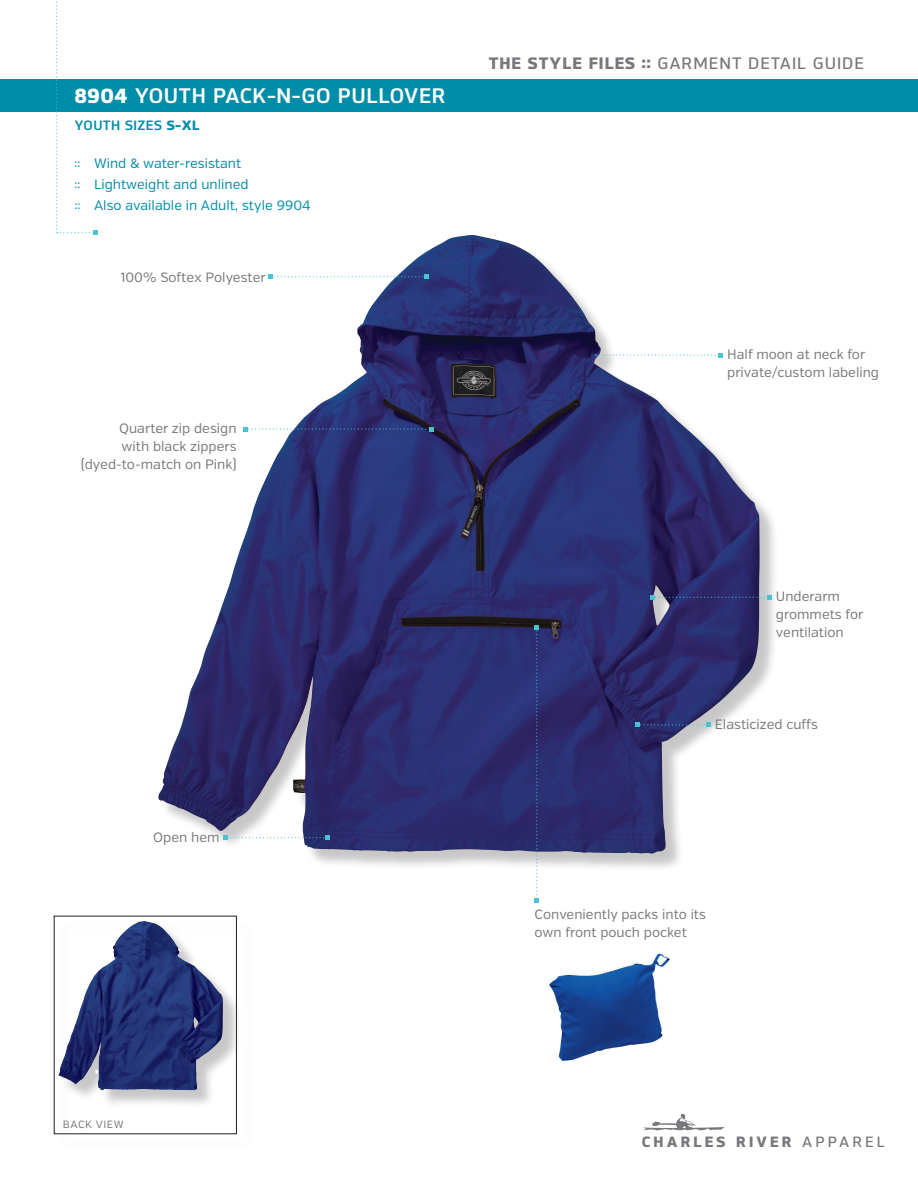
<style>
.page{position:relative;width:918px;height:1188px;background:#fff}
.page>*{position:absolute;margin:0;border:0;box-sizing:border-box;transform-origin:0 0}
.product_name{font:700 21px "Hackman";letter-spacing:.03em;color:#fff}
.product_name-black{font:600 16.5px "Hackman";letter-spacing:.06em;color:#76787b}
.product_name-2{font:800 14.85px "Hackman";letter-spacing:.21em;color:#76787b}
.Feature_Bullet_Point{font:13.5px/18px "Verb";color:#76787b}
.top_bullets{font:13.5px "Verb";color:#008da8}
.product_name-3{font:700 13.5px "Hackman";letter-spacing:.03em;color:#008da8}
.Feature_Bullet_Point-2{font:10.5px "Verb";letter-spacing:.05em;color:#76787b}
.s1{font-weight:800}
.s2{font-size:12px}
.s3{font-weight:600}
</style>
<div class="page">
<div style="left:161px;top:238px;width:617px;height:634px;background:#231f20;opacity:.25"></div>
<img style="left:158px;top:235px;width:314px;height:617px">
<div style="left:0;top:79px;width:918px;height:33px;background:#008da8"></div>
<svg style="left:56px;top:1px;width:41px;height:234px"></svg>
<svg style="left:243px;top:427px;width:191px;height:4px"></svg>
<svg style="left:223px;top:836px;width:106px;height:4px"></svg>
<svg style="left:269px;top:275px;width:160px;height:4px"></svg>
<svg style="left:596px;top:353px;width:127px;height:4px"></svg>
<svg style="left:535px;top:625px;width:4px;height:277px"></svg>
<svg style="left:635px;top:723px;width:75px;height:4px"></svg>
<div style="left:56px;top:918px;width:200px;height:235px;background:#231f20;opacity:.25"></div>
<img style="left:58px;top:921px;width:86px;height:174px">
<svg style="left:643px;top:1114px;width:82px;height:17px"></svg>
<svg style="left:650px;top:595px;width:121px;height:5px"></svg>
<img style="left:549px;top:953px;width:121px;height:108px">
<p class="product_name" style="left:75px;top:80px;width:373px"><span class="s1">8904</span> YOUTH PACK-N-GO PULLOVER</p>
<p class="product_name-3" style="left:75px;top:115px;width:126px">YOUTH SIZES <span class="s1">S-XL</span></p>
<p class="top_bullets" style="left:75px;top:155px;width:168px"><span class="s2">::</span> Wind &amp; water-resistant</p>
<p class="top_bullets" style="left:75px;top:176px;width:176px"><span class="s2">::</span> Lightweight and unlined</p>
<p class="top_bullets" style="left:75px;top:197px;width:238px"><span class="s2">::</span> Also available in Adult, style 9904</p>
<p class="Feature_Bullet_Point" style="left:120px;top:268px;width:147px">100% Softex Polyester</p>
<p class="Feature_Bullet_Point" style="left:81px;top:420px;width:157px;text-align:right">Quarter zip design<br>with black zippers (dyed-to-match on Pink)</p>
<p class="product_name-black" style="left:489px;top:52px;width:377px"><span class="s1">THE STYLE FILES ::</span> GARMENT DETAIL GUIDE</p>
<p class="Feature_Bullet_Point" style="left:727px;top:346px;width:153px">Half moon at neck for private/custom labeling</p>
<p class="Feature_Bullet_Point" style="left:153px;top:828px;width:68px">Open hem</p>
<p class="Feature_Bullet_Point" style="left:776px;top:588px;width:89px">Underarm grommets for ventilation</p>
<p class="Feature_Bullet_Point" style="left:715px;top:715px;width:105px">Elasticized cuffs</p>
<p class="Feature_Bullet_Point" style="left:535px;top:905px;width:173px">Conveniently packs into its own front pouch pocket</p>
<p class="Feature_Bullet_Point-2" style="left:63px;top:1118px;width:62px">BACK VIEW</p>
<p class="product_name-2" style="left:642px;top:1130px;width:245px">CHARLES RIVER <span class="s3">APPAREL</span></p>
</div>
